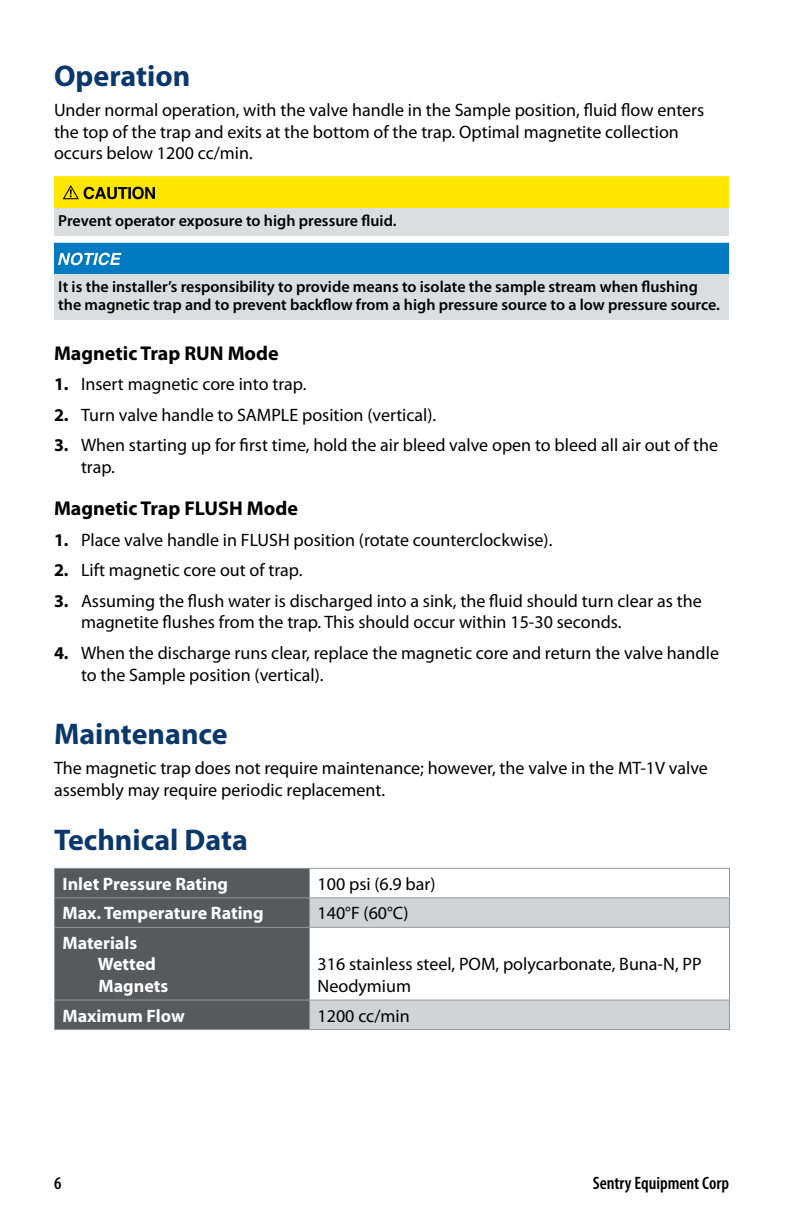
<style>
.page{position:relative;width:792px;height:1224px;background:#fff}
.page>*{position:absolute;margin:0;border:0;box-sizing:border-box;transform-origin:0 0}
.t1{font:700 30px "Myriad Pro";color:#0b386a}
.t2{font:700 20px "Myriad Pro";color:#000}
.t3{font:18px/21.6px "Myriad Pro";color:#000}
.t4{font:700 18px/21.6px "Myriad Pro";color:#fff}
.t5{font:600 condensed 18px "Myriad Pro";color:#000}
.t6{font:600 16px/18px "Myriad Pro";color:#000}
.s1{font-weight:700}
</style>
<div class="page">
<div style="left:54px;top:176px;width:675px;height:34px;background:#ffe600"></div>
<div style="left:54px;top:208px;width:675px;height:28px;background:#dcddde"></div>
<div style="left:54px;top:243px;width:675px;height:34px;background:#007ac0"></div>
<div style="left:54px;top:275px;width:675px;height:45px;background:#dcddde"></div>
<svg style="left:63px;top:185px;width:92px;height:14px"></svg>
<svg style="left:58px;top:253px;width:63px;height:12px"></svg>
<div style="left:55px;top:869px;width:254px;height:160px;background:#58595b"></div>
<svg style="left:310px;top:898px;width:419px;height:131px"></svg>
<hr style="left:54px;top:897px;width:256px;height:1px;background:#939598">
<hr style="left:54px;top:927px;width:256px;height:1px;background:#939598">
<hr style="left:54px;top:1000px;width:256px;height:1px;background:#939598">
<hr style="left:310px;top:1000px;width:420px;height:1px;background:#939598">
<hr style="left:729px;top:928px;width:1px;height:72px;background:#939598">
<svg style="left:729px;top:1001px;width:1px;height:28px"></svg>
<hr style="left:310px;top:1029px;width:420px;height:1px;background:#939598">
<hr style="left:54px;top:868px;width:256px;height:1px;background:#939598">
<svg style="left:54px;top:869px;width:1px;height:58px"></svg>
<hr style="left:54px;top:928px;width:1px;height:72px;background:#939598">
<svg style="left:54px;top:1001px;width:1px;height:28px"></svg>
<hr style="left:54px;top:1029px;width:256px;height:1px;background:#939598">
<hr style="left:309px;top:928px;width:1px;height:72px;background:#939598">
<svg style="left:309px;top:1001px;width:1px;height:28px"></svg>
<hr style="left:310px;top:868px;width:420px;height:1px;background:#939598">
<hr style="left:310px;top:897px;width:420px;height:1px;background:#939598">
<svg style="left:309px;top:869px;width:1px;height:58px"></svg>
<hr style="left:310px;top:927px;width:420px;height:1px;background:#939598">
<svg style="left:729px;top:869px;width:1px;height:58px"></svg>
<h1 class="t1" style="left:54px;top:56px;width:138px">Operation</h1>
<p class="t3" style="left:54px;top:99px;width:652px">Under normal operation, with the valve handle in the Sample position, fluid flow enters the top of the trap and exits at the bottom of the trap. Optimal magnetite collection occurs below 1200 cc/min.</p>
<p class="t6" style="left:58px;top:211px;width:338px">Prevent operator exposure to high pressure fluid.</p>
<p class="t6" style="left:58px;top:278px;width:662px">It is the installer’s responsibility to provide means to isolate the sample stream when flushing the magnetic trap and to prevent backflow from a high pressure source to a low pressure source.</p>
<p class="t2" style="left:54px;top:340px;width:226px">Magnetic Trap RUN Mode</p>
<p class="t3" style="left:54px;top:373px;width:254px"><span class="s1">1.</span> Insert magnetic core into trap.</p>
<p class="t3" style="left:54px;top:404px;width:384px"><span class="s1">2.</span> Turn valve handle to SAMPLE position (vertical).</p>
<p class="t3" style="left:81px;top:434px;width:639px;text-indent:-27px"><span class="s1">3.</span> When starting up for first time, hold the air bleed valve open to bleed all air out of the trap.</p>
<p class="t2" style="left:54px;top:495px;width:245px">Magnetic Trap FLUSH Mode</p>
<p class="t3" style="left:54px;top:529px;width:500px"><span class="s1">1.</span> Place valve handle in FLUSH position (rotate counterclockwise).</p>
<p class="t3" style="left:54px;top:559px;width:250px"><span class="s1">2.</span> Lift magnetic core out of trap.</p>
<p class="t3" style="left:81px;top:590px;width:622px;text-indent:-27px"><span class="s1">3.</span> Assuming the flush water is discharged into a sink, the fluid should turn clear as the magnetite flushes from the trap. This should occur within 15-30 seconds.</p>
<p class="t3" style="left:81px;top:642px;width:640px;text-indent:-27px"><span class="s1">4.</span> When the discharge runs clear, replace the magnetic core and return the valve handle to the Sample position (vertical).</p>
<h1 class="t1" style="left:54px;top:714px;width:175px">Maintenance</h1>
<p class="t3" style="left:54px;top:757px;width:656px">The magnetic trap does not require maintenance; however, the valve in the MT-1V valve assembly may require periodic replacement.</p>
<h1 class="t1" style="left:54px;top:820px;width:195px">Technical Data</h1>
<p class="t4" style="left:62px;top:872px;width:167px">Inlet Pressure Rating</p>
<p class="t3" style="left:318px;top:873px;width:119px">100 psi (6.9 bar)</p>
<p class="t4" style="left:62px;top:902px;width:203px">Max. Temperature Rating</p>
<p class="t3" style="left:318px;top:902px;width:93px">140°F (60°C)</p>
<p class="t4" style="left:98px;top:931px;width:72px;text-indent:-35px">Materials<br>Wetted<br>Magnets</p>
<p class="t3" style="left:318px;top:953px;width:386px">316 stainless steel, POM, polycarbonate, Buna-N, PP<br>Neodymium</p>
<p class="t4" style="left:62px;top:1004px;width:124px">Maximum Flow</p>
<p class="t3" style="left:318px;top:1004px;width:94px">1200 cc/min</p>
<p class="t5" style="left:54px;top:1172px;width:9px">6</p>
<p class="t5" style="left:593px;top:1172px;width:138px">Sentry Equipment Corp</p>
</div>
